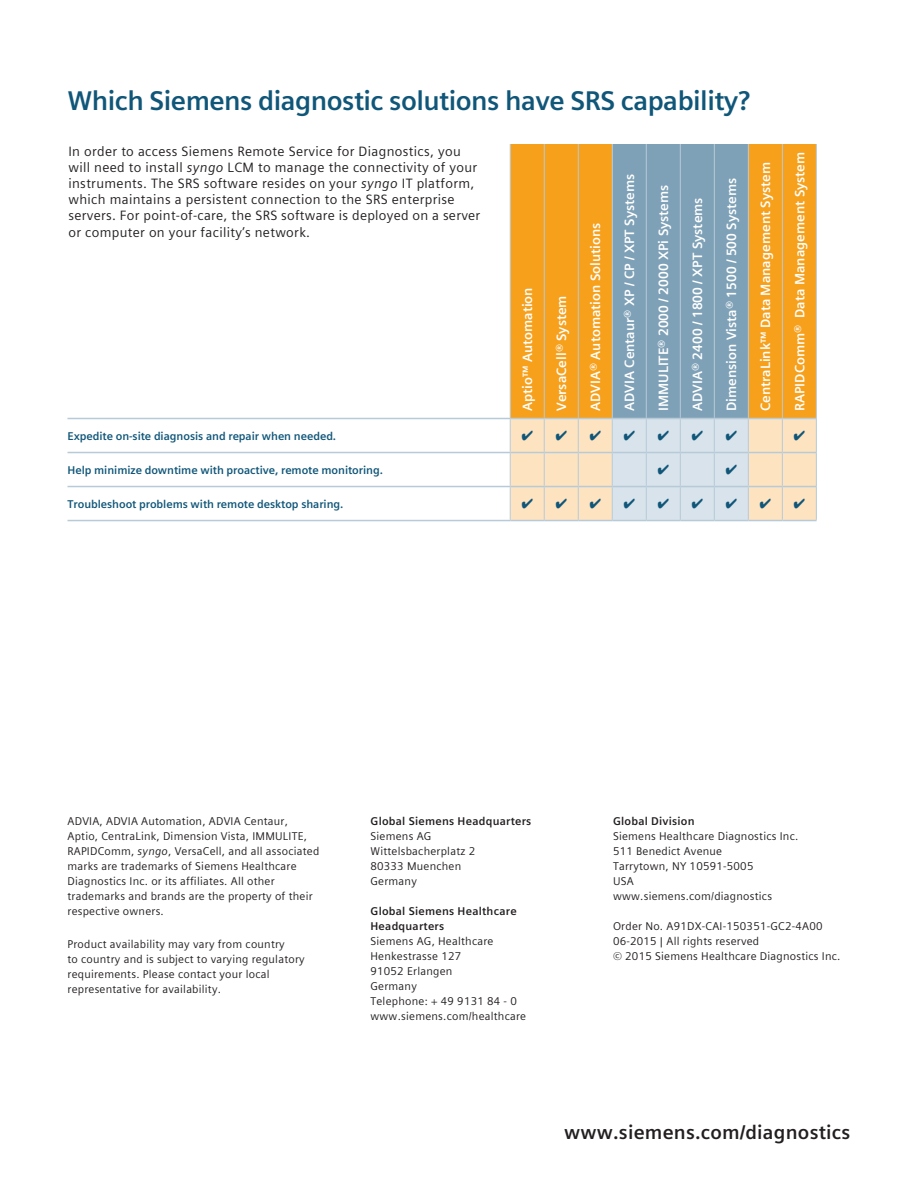
<style>
.page{position:relative;width:918px;height:1188px;background:#fff}
.page>*{position:absolute;margin:0;border:0;box-sizing:border-box;transform-origin:0 0}
.t1{font:700 27px "Siemens Sans Global";letter-spacing:-.02em;color:#105679}
.t2{font:700 19.5px "Siemens Sans Global";letter-spacing:.01em;color:#231f20}
.t3{font:13.5px/16.2px "Siemens Sans Global";letter-spacing:.025em;color:#231f20}
.t4{font:700 13.5px "Siemens Sans Global";color:#fff}
.t5{font:700 13.5px "Siemens Sans Global";color:#105679}
.t6{font:11.25px/15px "Siemens Sans Global";letter-spacing:.02em;color:#231f20}
.t7{font:700 11.25px "Siemens Sans Global";letter-spacing:-.005em;color:#105679}
.t8{font:700 11.25px/15px "Siemens Sans Global";letter-spacing:.02em;color:#231f20}
.s1{font-style:italic}
</style>
<div class="page">
<svg style="left:511px;top:144px;width:305px;height:376px;background:#cbb280"></svg>
<hr style="left:510px;top:144px;width:1px;height:274px;background:#b7cad8">
<hr style="left:544px;top:144px;width:1px;height:274px;background:#b7cad8">
<hr style="left:578px;top:144px;width:1px;height:274px;background:#b7cad8">
<hr style="left:612px;top:144px;width:1px;height:274px;background:#b7cad8">
<hr style="left:646px;top:144px;width:1px;height:274px;background:#b7cad8">
<hr style="left:680px;top:144px;width:1px;height:274px;background:#b7cad8">
<hr style="left:714px;top:144px;width:1px;height:274px;background:#b7cad8">
<hr style="left:748px;top:144px;width:1px;height:274px;background:#b7cad8">
<hr style="left:782px;top:144px;width:1px;height:274px;background:#b7cad8">
<hr style="left:816px;top:144px;width:1px;height:274px;background:#b7cad8">
<hr style="left:68px;top:418px;width:442px;height:1px;background:#b7cad8">
<hr style="left:510px;top:418px;width:34px;height:1px;background:#b7cad8">
<hr style="left:544px;top:418px;width:34px;height:1px;background:#b7cad8">
<hr style="left:578px;top:418px;width:34px;height:1px;background:#b7cad8">
<hr style="left:612px;top:418px;width:34px;height:1px;background:#b7cad8">
<hr style="left:646px;top:418px;width:34px;height:1px;background:#b7cad8">
<hr style="left:680px;top:418px;width:34px;height:1px;background:#b7cad8">
<hr style="left:714px;top:418px;width:34px;height:1px;background:#b7cad8">
<hr style="left:748px;top:418px;width:34px;height:1px;background:#b7cad8">
<hr style="left:782px;top:418px;width:34px;height:1px;background:#b7cad8">
<hr style="left:68px;top:452px;width:442px;height:1px;background:#b7cad8">
<hr style="left:510px;top:452px;width:34px;height:1px;background:#b7cad8">
<hr style="left:544px;top:452px;width:34px;height:1px;background:#b7cad8">
<hr style="left:578px;top:452px;width:34px;height:1px;background:#b7cad8">
<hr style="left:612px;top:452px;width:34px;height:1px;background:#b7cad8">
<hr style="left:646px;top:452px;width:34px;height:1px;background:#b7cad8">
<hr style="left:680px;top:452px;width:34px;height:1px;background:#b7cad8">
<hr style="left:714px;top:452px;width:34px;height:1px;background:#b7cad8">
<hr style="left:748px;top:452px;width:34px;height:1px;background:#b7cad8">
<hr style="left:782px;top:452px;width:34px;height:1px;background:#b7cad8">
<hr style="left:68px;top:486px;width:442px;height:1px;background:#b7cad8">
<hr style="left:510px;top:486px;width:34px;height:1px;background:#b7cad8">
<hr style="left:544px;top:486px;width:34px;height:1px;background:#b7cad8">
<hr style="left:578px;top:486px;width:34px;height:1px;background:#b7cad8">
<hr style="left:612px;top:486px;width:34px;height:1px;background:#b7cad8">
<hr style="left:646px;top:486px;width:34px;height:1px;background:#b7cad8">
<hr style="left:680px;top:486px;width:34px;height:1px;background:#b7cad8">
<hr style="left:714px;top:486px;width:34px;height:1px;background:#b7cad8">
<hr style="left:748px;top:486px;width:34px;height:1px;background:#b7cad8">
<hr style="left:782px;top:486px;width:34px;height:1px;background:#b7cad8">
<hr style="left:68px;top:520px;width:442px;height:1px;background:#b7cad8">
<hr style="left:510px;top:520px;width:34px;height:1px;background:#b7cad8">
<hr style="left:544px;top:520px;width:34px;height:1px;background:#b7cad8">
<hr style="left:578px;top:520px;width:34px;height:1px;background:#b7cad8">
<hr style="left:612px;top:520px;width:34px;height:1px;background:#b7cad8">
<hr style="left:646px;top:520px;width:34px;height:1px;background:#b7cad8">
<hr style="left:680px;top:520px;width:34px;height:1px;background:#b7cad8">
<hr style="left:714px;top:520px;width:34px;height:1px;background:#b7cad8">
<hr style="left:748px;top:520px;width:34px;height:1px;background:#b7cad8">
<hr style="left:782px;top:520px;width:35px;height:1px;background:#b7cad8">
<hr style="left:510px;top:419px;width:1px;height:33px;background:#b7cad8">
<hr style="left:544px;top:419px;width:1px;height:33px;background:#b7cad8">
<hr style="left:578px;top:419px;width:1px;height:33px;background:#b7cad8">
<hr style="left:612px;top:419px;width:1px;height:33px;background:#b7cad8">
<hr style="left:646px;top:419px;width:1px;height:33px;background:#b7cad8">
<hr style="left:680px;top:419px;width:1px;height:33px;background:#b7cad8">
<hr style="left:714px;top:419px;width:1px;height:33px;background:#b7cad8">
<hr style="left:748px;top:419px;width:1px;height:33px;background:#b7cad8">
<hr style="left:782px;top:419px;width:1px;height:33px;background:#b7cad8">
<hr style="left:816px;top:419px;width:1px;height:34px;background:#b7cad8">
<hr style="left:510px;top:453px;width:1px;height:33px;background:#b7cad8">
<hr style="left:544px;top:453px;width:1px;height:33px;background:#b7cad8">
<hr style="left:578px;top:453px;width:1px;height:33px;background:#b7cad8">
<hr style="left:612px;top:453px;width:1px;height:33px;background:#b7cad8">
<hr style="left:646px;top:453px;width:1px;height:33px;background:#b7cad8">
<hr style="left:680px;top:453px;width:1px;height:33px;background:#b7cad8">
<hr style="left:714px;top:453px;width:1px;height:33px;background:#b7cad8">
<hr style="left:748px;top:453px;width:1px;height:33px;background:#b7cad8">
<hr style="left:782px;top:453px;width:1px;height:33px;background:#b7cad8">
<hr style="left:816px;top:453px;width:1px;height:34px;background:#b7cad8">
<hr style="left:510px;top:487px;width:1px;height:33px;background:#b7cad8">
<hr style="left:544px;top:487px;width:1px;height:33px;background:#b7cad8">
<hr style="left:578px;top:487px;width:1px;height:33px;background:#b7cad8">
<hr style="left:612px;top:487px;width:1px;height:33px;background:#b7cad8">
<hr style="left:646px;top:487px;width:1px;height:33px;background:#b7cad8">
<hr style="left:680px;top:487px;width:1px;height:33px;background:#b7cad8">
<hr style="left:714px;top:487px;width:1px;height:33px;background:#b7cad8">
<hr style="left:748px;top:487px;width:1px;height:33px;background:#b7cad8">
<hr style="left:782px;top:487px;width:1px;height:33px;background:#b7cad8">
<hr style="left:816px;top:487px;width:1px;height:33px;background:#b7cad8">
<h1 class="t1" style="left:68px;top:80px;width:684px">Which Siemens diagnostic solutions have SRS capability?</h1>
<p class="t3" style="left:68px;top:143px;width:413px">In order to access Siemens Remote Service for Diagnostics, you will need to install <span class="s1">syngo</span> LCM to manage the connectivity of your instruments. The SRS software resides on your <span class="s1">syngo</span> IT platform, which maintains a persistent connection to the SRS enterprise servers. For point-of-care, the SRS software is deployed on a server or computer on your facility’s network.</p>
<p class="t4" style="left:517px;top:411px;width:125px;rotate:-90deg">Aptio™ Automation</p>
<p class="t4" style="left:551px;top:411px;width:117px;rotate:-90deg">VersaCell® System</p>
<p class="t4" style="left:585px;top:411px;width:190px;rotate:-90deg">ADVIA® Automation Solutions</p>
<p class="t4" style="left:619px;top:411px;width:238px;rotate:-90deg">ADVIA Centaur® XP / CP / XPT Systems</p>
<p class="t4" style="left:653px;top:411px;width:228px;rotate:-90deg">IMMULITE® 2000 / 2000 XPi Systems</p>
<p class="t4" style="left:687px;top:411px;width:215px;rotate:-90deg">ADVIA® 2400 / 1800 / XPT Systems</p>
<p class="t4" style="left:721px;top:411px;width:235px;rotate:-90deg">Dimension Vista® 1500 / 500 Systems</p>
<p class="t4" style="left:755px;top:411px;width:250px;rotate:-90deg">CentraLink™ Data Management System</p>
<p class="t4" style="left:789px;top:411px;width:261px;rotate:-90deg">RAPIDComm® Data Management System</p>
<p class="t7" style="left:68px;top:427px;width:270px">Expedite on-site diagnosis and repair when needed.</p>
<p class="t5" style="left:521px;top:425px;width:48px">✔ ✔</p>
<p class="t5" style="left:589px;top:425px;width:48px">✔ ✔</p>
<p class="t5" style="left:657px;top:425px;width:48px">✔ ✔</p>
<p class="t5" style="left:725px;top:425px;width:14px">✔</p>
<p class="t5" style="left:793px;top:425px;width:14px">✔</p>
<p class="t7" style="left:68px;top:461px;width:317px">Help minimize downtime with proactive, remote monitoring.</p>
<p class="t5" style="left:657px;top:459px;width:14px">✔</p>
<p class="t5" style="left:725px;top:459px;width:14px">✔</p>
<p class="t7" style="left:68px;top:495px;width:278px">Troubleshoot problems with remote desktop sharing.</p>
<p class="t5" style="left:521px;top:493px;width:48px">✔ ✔</p>
<p class="t5" style="left:589px;top:493px;width:48px">✔ ✔</p>
<p class="t5" style="left:657px;top:493px;width:48px">✔ ✔</p>
<p class="t5" style="left:725px;top:493px;width:48px">✔ ✔</p>
<p class="t5" style="left:793px;top:493px;width:14px">✔</p>
<p class="t6" style="left:68px;top:813px;width:253px">ADVIA, ADVIA Automation, ADVIA Centaur, Aptio, CentraLink, Dimension Vista, IMMULITE, RAPIDComm, <span class="s1">syngo</span>, VersaCell, and all associated marks are trademarks of Siemens Healthcare Diagnostics Inc. or its affiliates. All other trademarks and brands are the property of their respective owners.</p>
<p class="t6" style="left:68px;top:936px;width:239px">Product availability may vary from country<br>to country and is subject to varying regulatory requirements. Please contact your local representative for availability.</p>
<p class="t8" style="left:370px;top:813px;width:162px">Global Siemens Headquarters</p>
<p class="t6" style="left:370px;top:828px;width:106px">Siemens AG<br>Wittelsbacherplatz 2<br>80333 Muenchen<br>Germany</p>
<p class="t8" style="left:370px;top:903px;width:148px">Global Siemens Healthcare<br>Headquarters</p>
<p class="t6" style="left:370px;top:933px;width:157px">Siemens AG, Healthcare<br>Henkestrasse 127<br>91052 Erlangen<br>Germany<br>Telephone: + 49 9131 84 - 0 www.siemens.com/healthcare</p>
<p class="t8" style="left:613px;top:813px;width:83px">Global Division</p>
<p class="t6" style="left:613px;top:828px;width:187px">Siemens Healthcare Diagnostics Inc.<br>511 Benedict Avenue<br>Tarrytown, NY 10591-5005<br>USA<br>www.siemens.com/diagnostics</p>
<p class="t6" style="left:613px;top:918px;width:229px">Order No. A91DX-CAI-150351-GC2-4A00<br>06-2015 | All rights reserved<br>© 2015 Siemens Healthcare Diagnostics Inc.</p>
<h2 class="t2" style="left:564px;top:1117px;width:288px">www.siemens.com/diagnostics</h2>
</div>
